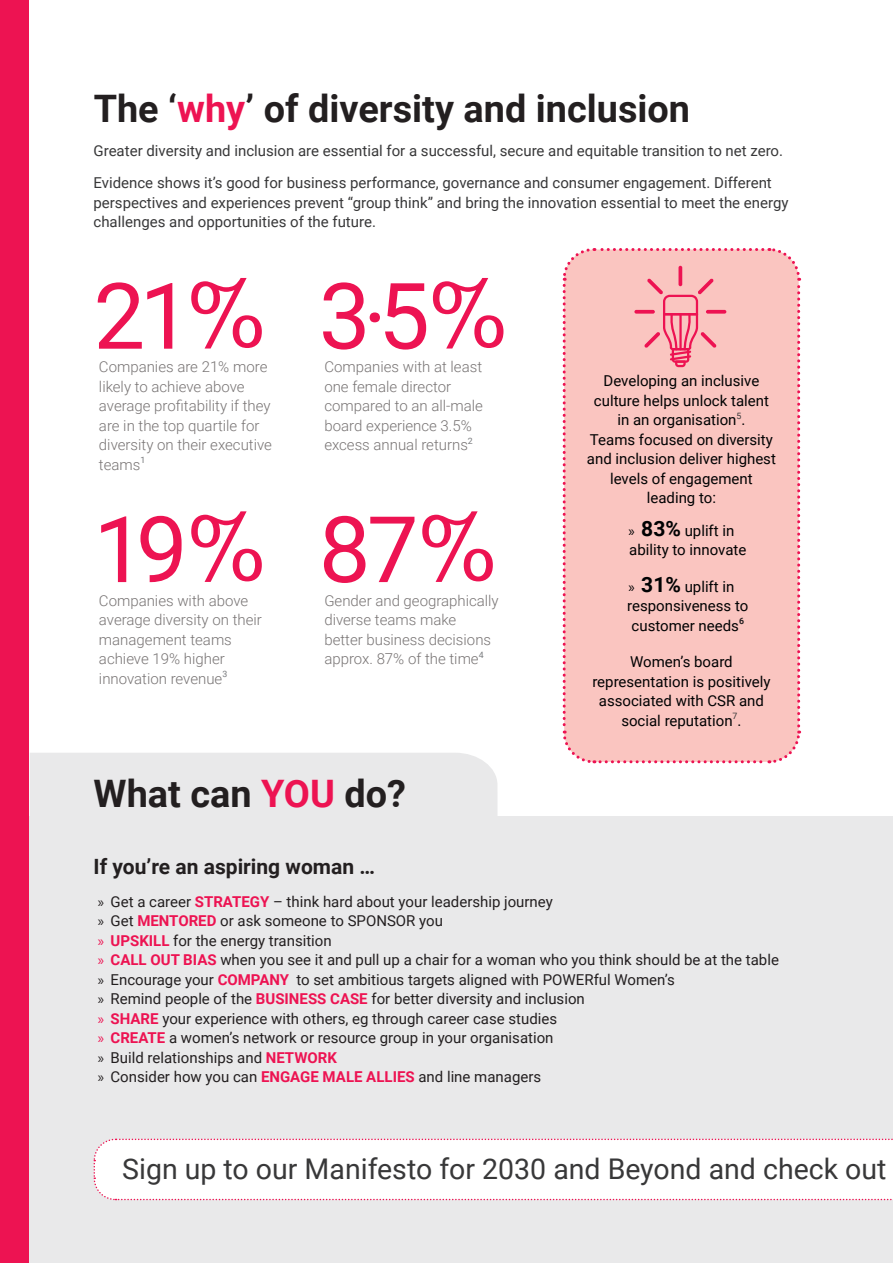
<style>
.page{position:relative;width:893px;height:1263px;background:#fff}
.page>*{position:absolute;margin:0;border:0;box-sizing:border-box;transform-origin:0 0}
.White_header{font:91.95px "Roboto";color:#ed1352}
.t1{font:700 37.8px "Roboto";color:#231f20}
.Body{font:28.5px "Roboto";color:#383839}
.Body-2{font:700 21px "Roboto";color:#231f20}
.t2{font:15px "Roboto";color:#231f20}
.Body-3{font:300 15px/19.5px "Roboto";color:#787474}
.Body-4{font:15px/19.5px "Roboto";color:#383839}
.Body-5{font:15px/19.5px "Roboto";color:#010203;text-align:center}
.s1{color:#ed1352}
.s2{font-family:"Myriad Pro"}
.s3{font-weight:700;font-size:21px}
.s4{font-weight:700;color:#ed1352}
.s5{font-family:"Myriad Pro";color:#ed1352}
</style>
<div class="page">
<div style="left:0;top:0;width:29px;height:1263px;background:#ed1352"></div>
<div style="left:30px;top:753px;width:467px;height:63px;background:#e9e9ea"></div>
<div style="left:30px;top:816px;width:863px;height:447px;background:#e9e9ea"></div>
<svg style="left:191px;top:278px;width:71px;height:70px"></svg>
<svg style="left:191px;top:511px;width:71px;height:71px"></svg>
<svg style="left:433px;top:278px;width:70px;height:70px"></svg>
<svg style="left:422px;top:511px;width:71px;height:71px"></svg>
<svg style="left:93px;top:1138px;width:800px;height:63px;background:#fdfafb"></svg>
<svg style="left:562px;top:248px;width:240px;height:516px;background:#fac8c5"></svg>
<p class="t1" style="left:94px;top:82px;width:598px">The ‘<span class="s1">why</span>’ of diversity and inclusion</p>
<p class="Body-4" style="left:94px;top:140px;width:691px">Greater diversity and inclusion are essential for a successful, secure and equitable transition to net zero.</p>
<p class="Body-4" style="left:94px;top:172px;width:696px">Evidence shows it’s good for business performance, governance and consumer engagement. Different perspectives and experiences prevent “group think” and bring the innovation essential to meet the energy challenges and opportunities of the future.</p>
<p class="White_header" style="left:94px;top:252px;width:99px">21</p>
<p class="Body-3" style="left:99px;top:357px;width:174px">Companies are 21% more likely to achieve above average profitability if they are in the top quartile for diversity on their executive teams<sup>1</sup></p>
<p class="White_header" style="left:94px;top:485px;width:96px">19</p>
<p class="Body-3" style="left:99px;top:590px;width:164px">Companies with above average diversity on their management teams achieve 19% higher innovation revenue<sup>3</sup></p>
<p class="White_header" style="left:319px;top:238px;width:70px">3.</p>
<p class="Body-3" style="left:324px;top:357px;width:159px">Companies with at least</p>
<p class="White_header" style="left:378px;top:252px;width:53px">5</p>
<p class="Body-3" style="left:324px;top:376px;width:160px">one female director compared to an all-male board experience 3.5% excess annual returns<sup>2</sup></p>
<p class="White_header" style="left:319px;top:485px;width:101px">87</p>
<p class="Body-3" style="left:324px;top:590px;width:176px">Gender and geographically diverse teams make<br>better business decisions approx. 87% of the time<sup>4</sup></p>
<p class="t1" style="left:94px;top:767px;width:314px">What can <span class="s1">YOU</span> do?</p>
<p class="Body-2" style="left:94px;top:851px;width:283px">If you’re an aspiring woman …</p>
<p class="Body-5" style="left:587px;top:371px;width:190px">Developing an inclusive culture helps unlock talent in an organisation<sup>5</sup>.<br>Teams focused on diversity and inclusion deliver highest levels of engagement leading to:</p>
<p class="Body-5" style="left:628px;top:520px;width:119px;text-align:left"><span class="s2">»</span> <span class="s3">83%</span> uplift in ability to innovate</p>
<p class="Body-5" style="left:627px;top:576px;width:123px;text-align:left"><span class="s2">»</span> <span class="s3">31%</span> uplift in responsiveness to customer needs<sup>6</sup></p>
<p class="Body-5" style="left:592px;top:652px;width:180px">Women’s board representation is positively associated with CSR and social reputation<sup>7</sup>.</p>
<p class="t2" style="left:98px;top:891px;width:457px"><span class="s2">»</span> Get a career <span class="s4">STRATEGY</span> – think hard about your leadership journey</p>
<p class="t2" style="left:98px;top:910px;width:347px"><span class="s2">»</span> Get <span class="s4">MENTORED</span> or ask someone to SPONSOR you</p>
<p class="t2" style="left:98px;top:930px;width:235px"><span class="s5">»</span> <span class="s4">UPSKILL</span> for the energy transition</p>
<p class="t2" style="left:98px;top:949px;width:683px"><span class="s5">»</span> <span class="s4">CALL OUT BIAS</span> when you see it and pull up a chair for a woman who you think should be at the table</p>
<p class="t2" style="left:98px;top:969px;width:578px"><span class="s2">»</span> Encourage your <span class="s4">COMPANY</span> to set ambitious targets aligned with POWERful Women’s</p>
<p class="t2" style="left:98px;top:988px;width:488px"><span class="s2">»</span> Remind people of the <span class="s4">BUSINESS CASE</span> for better diversity and inclusion</p>
<p class="t2" style="left:98px;top:1008px;width:461px"><span class="s5">»</span> <span class="s4">SHARE</span> your experience with others, eg through career case studies</p>
<p class="t2" style="left:98px;top:1027px;width:457px"><span class="s5">»</span> <span class="s4">CREATE</span> a women’s network or resource group in your organisation</p>
<p class="t2" style="left:98px;top:1047px;width:241px"><span class="s2">»</span> Build relationships and <span class="s4">NETWORK</span></p>
<p class="t2" style="left:98px;top:1066px;width:445px"><span class="s2">»</span> Consider how you can <span class="s4">ENGAGE MALE ALLIES</span> and line managers</p>
<p class="Body" style="left:122px;top:1149px;width:766px">Sign up to our Manifesto for 2030 and Beyond and check out</p>
</div>
